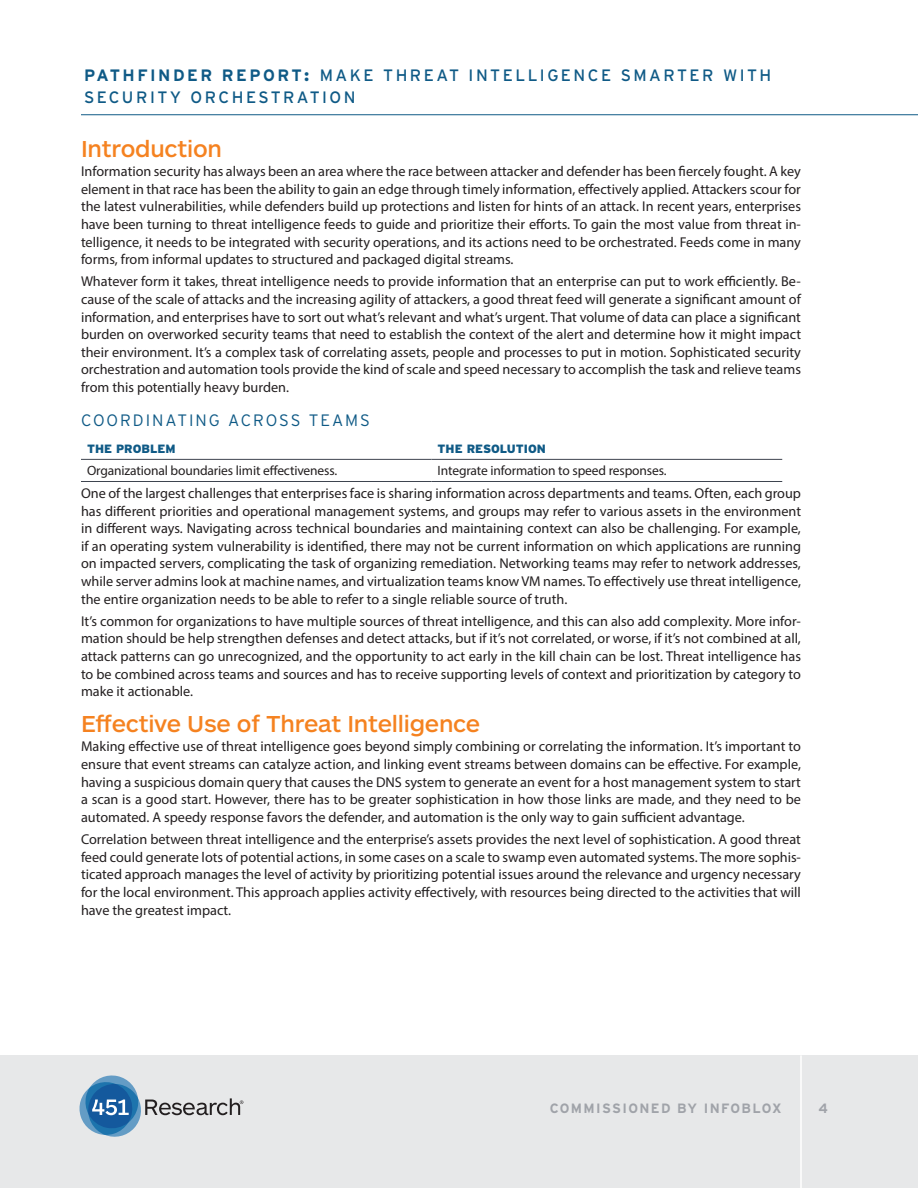
<style>
.page{position:relative;width:918px;height:1188px;background:#fff}
.page>*{position:absolute;margin:0;border:0;box-sizing:border-box;transform-origin:0 0}
.Document_Hed_70{font:500 24px "ARS Maquette Pro";letter-spacing:-.01em;color:#f58220}
.t1{font:16.5px/22.5px "Interstate";letter-spacing:.15em;color:#0f5a86}
.Channel_Hed_150_Shor{font:300 16.5px "Interstate";letter-spacing:.12em;color:#0f5a86}
.Myriad_Body{font:14.25px/17.7px "Myriad Pro";color:#231f20;text-align:justify}
.Table_Body{font:13.5px "Myriad Pro";letter-spacing:-.01em;color:#231f20}
.t2{font:700 13.5px "Interstate";letter-spacing:.1em;color:#a0a3a9}
.Table_Row_Head{font:900 12px "Interstate";color:#0f5a86}
.s1{font-weight:700}
.s2{font-weight:900}
</style>
<div class="page">
<div style="left:0;top:1055px;width:918px;height:133px;background:#e7e8e9"></div>
<hr style="left:81px;top:114px;width:837px;height:1px;background:#0f5a86">
<hr style="left:800px;top:1055px;width:2px;height:133px;background:#fff">
<svg style="left:79px;top:1075px;width:164px;height:62px"></svg>
<hr style="left:81px;top:459px;width:351px;height:1px;background:#3e444f">
<hr style="left:432px;top:459px;width:350px;height:1px;background:#3e444f">
<hr style="left:81px;top:481px;width:351px;height:1px;background:#3e444f">
<hr style="left:432px;top:481px;width:350px;height:1px;background:#3e444f">
<p class="t1" style="left:84px;top:64px;width:689px"><span class="s1">PATHFINDER REPORT</span><span class="s2">:</span> MAKE THREAT INTELLIGENCE SMARTER WITH<br>SECURITY ORCHESTRATION</p>
<p class="Document_Hed_70" style="left:81px;top:133px;width:142px">Introduction</p>
<p class="Myriad_Body" style="left:81px;top:162px;width:722px">Information security has always been an area where the race between attacker and defender has been fiercely fought. A key element in that race has been the ability to gain an edge through timely information, effectively applied. Attackers scour for the latest vulnerabilities, while defenders build up protections and listen for hints of an attack. In recent years, enterprises have been turning to threat intelligence feeds to guide and prioritize their efforts. To gain the most value from threat in&shy;telligence, it needs to be integrated with security operations, and its actions need to be orchestrated. Feeds come in many forms, from informal updates to structured and packaged digital streams.</p>
<p class="Myriad_Body" style="left:81px;top:272px;width:722px">Whatever form it takes, threat intelligence needs to provide information that an enterprise can put to work efficiently. Be&shy;cause of the scale of attacks and the increasing agility of attackers, a good threat feed will generate a significant amount of information, and enterprises have to sort out what’s relevant and what’s urgent. That volume of data can place a significant burden on overworked security teams that need to establish the context of the alert and determine how it might impact their environment. It’s a complex task of correlating assets, people and processes to put in motion. Sophisticated security orchestration and automation tools provide the kind of scale and speed necessary to accomplish the task and relieve teams from this potentially heavy burden.</p>
<p class="Channel_Hed_150_Shor" style="left:81px;top:410px;width:291px">COORDINATING ACROSS TEAMS</p>
<p class="Table_Row_Head" style="left:87px;top:442px;width:90px">THE PROBLEM</p>
<p class="Table_Row_Head" style="left:438px;top:442px;width:110px">THE RESOLUTION</p>
<p class="Table_Body" style="left:87px;top:463px;width:252px">Organizational boundaries limit effectiveness.</p>
<p class="Table_Body" style="left:438px;top:463px;width:230px">Integrate information to speed responses.</p>
<p class="Myriad_Body" style="left:81px;top:484px;width:722px">One of the largest challenges that enterprises face is sharing information across departments and teams. Often, each group has different priorities and operational management systems, and groups may refer to various assets in the environment in different ways. Navigating across technical boundaries and maintaining context can also be challenging. For example, if an operating system vulnerability is identified, there may not be current information on which applications are running on impacted servers, complicating the task of organizing remediation. Networking teams may refer to network addresses, while server admins look at machine names, and virtualization teams know VM names. To effectively use threat intelligence, the entire organization needs to be able to refer to a single reliable source of truth.</p>
<p class="Myriad_Body" style="left:81px;top:612px;width:722px">It’s common for organizations to have multiple sources of threat intelligence, and this can also add complexity. More infor&shy;mation should be help strengthen defenses and detect attacks, but if it’s not correlated, or worse, if it’s not combined at all, attack patterns can go unrecognized, and the opportunity to act early in the kill chain can be lost. Threat intelligence has to be combined across teams and sources and has to receive supporting levels of context and prioritization by category to make it actionable.</p>
<p class="Document_Hed_70" style="left:81px;top:708px;width:401px">Effective Use of Threat Intelligence</p>
<p class="Myriad_Body" style="left:81px;top:738px;width:722px">Making effective use of threat intelligence goes beyond simply combining or correlating the information. It’s important to ensure that event streams can catalyze action, and linking event streams between domains can be effective. For example, having a suspicious domain query that causes the DNS system to generate an event for a host management system to start a scan is a good start. However, there has to be greater sophistication in how those links are made, and they need to be automated. A speedy response favors the defender, and automation is the only way to gain sufficient advantage.</p>
<p class="Myriad_Body" style="left:81px;top:830px;width:722px">Correlation between threat intelligence and the enterprise’s assets provides the next level of sophistication. A good threat feed could generate lots of potential actions, in some cases on a scale to swamp even automated systems. The more sophis&shy;ticated approach manages the level of activity by prioritizing potential issues around the relevance and urgency necessary for the local environment. This approach applies activity effectively, with resources being directed to the activities that will have the greatest impact.</p>
<p class="t2" style="left:550px;top:1100px;width:234px">COMMISSIONED BY INFOBLOX</p>
<p class="t2" style="left:818px;top:1100px;width:11px">4</p>
</div>
